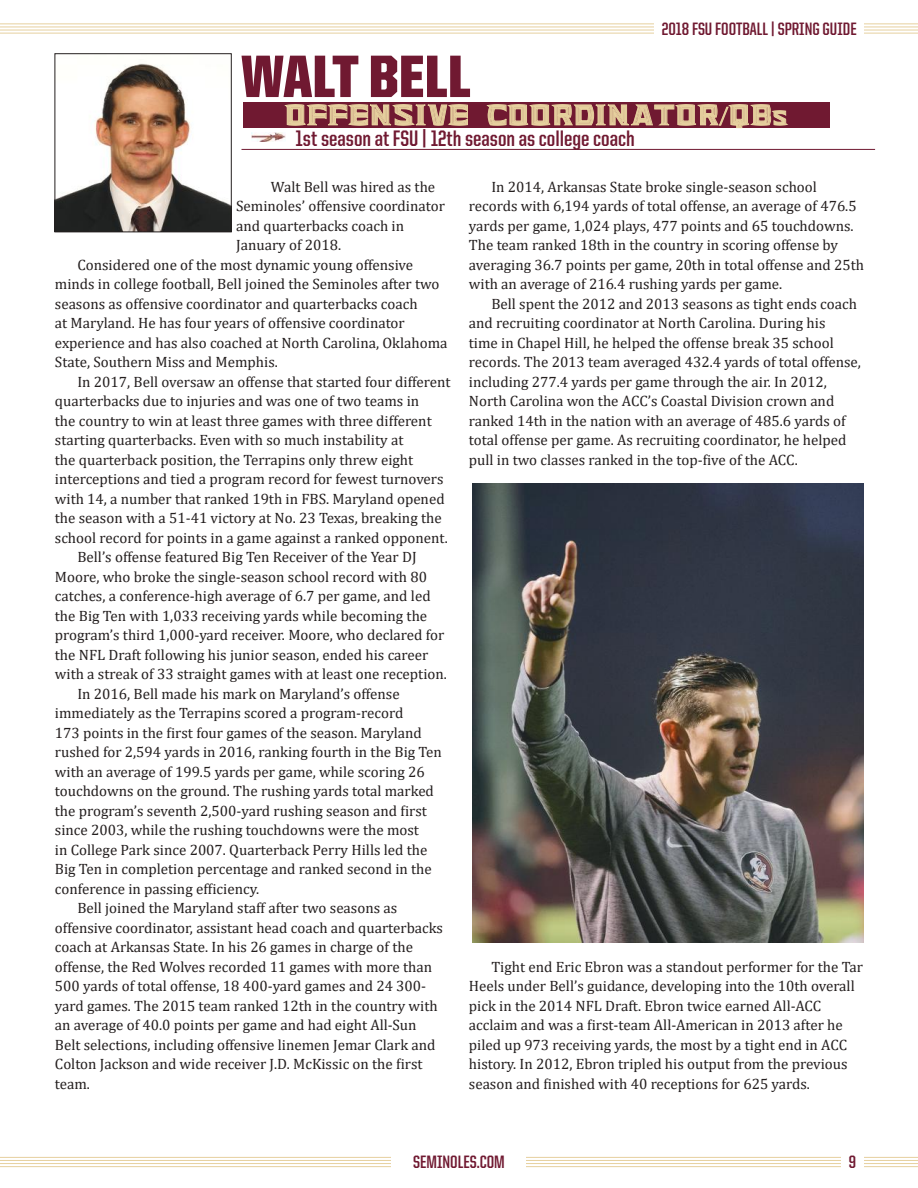
<style>
.page{position:relative;width:918px;height:1188px;background:#fff}
.page>*{position:absolute;margin:0;border:0;box-sizing:border-box;transform-origin:0 0}
.t1{font:900 60px "United Sans Cond";color:#701931;scale:1.1 1}
.t2{font:700 28.5px "Unconquered";letter-spacing:.02em;color:#e6d09e;scale:1.2 1}
.t3{font:700 22.5px "United Sans Cond";color:#701931}
.t4{font:700 18px "United Sans Cond";color:#701931}
.t5{font:15px/19.5px "Cambria";color:#241f1f}
.s1{font-family:"Times New Roman";font-weight:400;font-size:25.5px}
.s2{font-size:19.95px}
</style>
<div class="page">
<hr style="left:0;top:23px;width:918px;height:1px;background:#e6d09e">
<hr style="left:0;top:27px;width:918px;height:1px;background:#e6d09e">
<hr style="left:0;top:30px;width:918px;height:1px;background:#e6d09e">
<hr style="left:0;top:33px;width:918px;height:1px;background:#e6d09e">
<hr style="left:0;top:1157px;width:918px;height:1px;background:#e6d09e">
<hr style="left:0;top:1160px;width:918px;height:1px;background:#e6d09e">
<hr style="left:0;top:1163px;width:918px;height:1px;background:#e6d09e">
<hr style="left:0;top:1166px;width:918px;height:1px;background:#e6d09e">
<div style="left:654px;top:10px;width:210px;height:37px;background:#fff"></div>
<div style="left:841px;top:1134px;width:23px;height:54px;background:#fff"></div>
<div style="left:392px;top:1134px;width:134px;height:54px;background:#fff"></div>
<hr style="left:242px;top:149px;width:633px;height:1px;background:#701931">
<img style="left:57px;top:63px;width:173px;height:167px">
<div style="left:55px;top:53px;width:177px;height:179px;border:1px solid #241f1f"></div>
<img style="left:251px;top:132px;width:35px;height:10px">
<div style="left:243px;top:102px;width:586px;height:25px;background:#701931"></div>
<svg style="left:285px;top:104px;width:183px;height:24px"></svg>
<svg style="left:487px;top:104px;width:301px;height:46px"></svg>
<img style="left:472px;top:483px;width:392px;height:460px">
<p class="t4" style="left:662px;top:20px;width:196px">2018 FSU FOOTBALL | SPRING GUIDE</p>
<h1 class="t1" style="left:242px;top:45px;width:210px">WALT BELL</h1>
<h3 class="t3" style="left:296px;top:127px;width:341px">1st season at FSU | 12th season as college coach</h3>
<p class="t5" style="left:271px;top:177px;width:166px">Walt Bell was hired as the</p>
<p class="t5" style="left:236px;top:197px;width:210px">Seminoles’ offensive coordinator</p>
<p class="t5" style="left:236px;top:216px;width:170px">and quarterbacks coach in</p>
<p class="t5" style="left:236px;top:236px;width:107px">January of 2018.</p>
<p class="t5" style="left:77px;top:255px;width:337px">Considered one of the most dynamic young offensive</p>
<p class="t5" style="left:55px;top:275px;width:386px">minds in college football, Bell joined the Seminoles after two</p>
<p class="t5" style="left:55px;top:294px;width:364px">seasons as offensive coordinator and quarterbacks coach</p>
<p class="t5" style="left:55px;top:314px;width:351px">at Maryland. He has four years of offensive coordinator</p>
<p class="t5" style="left:55px;top:333px;width:394px">experience and has also coached at North Carolina, Oklahoma</p>
<p class="t5" style="left:55px;top:353px;width:224px">State, Southern Miss and Memphis.</p>
<p class="t5" style="left:77px;top:372px;width:375px">In 2017, Bell oversaw an offense that started four different</p>
<p class="t5" style="left:55px;top:392px;width:366px">quarterbacks due to injuries and was one of two teams in</p>
<p class="t5" style="left:55px;top:411px;width:378px">the country to win at least three games with three different</p>
<p class="t5" style="left:55px;top:431px;width:350px">starting quarterbacks. Even with so much instability at</p>
<p class="t5" style="left:55px;top:450px;width:360px">the quarterback position, the Terrapins only threw eight</p>
<p class="t5" style="left:55px;top:470px;width:390px">interceptions and tied a program record for fewest turnovers</p>
<p class="t5" style="left:55px;top:489px;width:391px">with 14, a number that ranked 19th in FBS. Maryland opened</p>
<p class="t5" style="left:55px;top:509px;width:388px">the season with a 51-41 victory at No. 23 Texas, breaking the</p>
<p class="t5" style="left:55px;top:528px;width:394px">school record for points in a game against a ranked opponent.</p>
<p class="t5" style="left:77px;top:548px;width:341px">Bell’s offense featured Big Ten Receiver of the Year DJ</p>
<p class="t5" style="left:55px;top:567px;width:374px">Moore, who broke the single-season school record with 80</p>
<p class="t5" style="left:55px;top:587px;width:377px">catches, a conference-high average of 6.7 per game, and led</p>
<p class="t5" style="left:55px;top:606px;width:374px">the Big Ten with 1,033 receiving yards while becoming the</p>
<p class="t5" style="left:55px;top:626px;width:391px">program’s third 1,000-yard receiver. Moore, who declared for</p>
<p class="t5" style="left:55px;top:645px;width:375px">the NFL Draft following his junior season, ended his career</p>
<p class="t5" style="left:55px;top:665px;width:394px">with a streak of 33 straight games with at least one reception.</p>
<p class="t5" style="left:77px;top:684px;width:324px">In 2016, Bell made his mark on Maryland’s offense</p>
<p class="t5" style="left:55px;top:704px;width:350px">immediately as the Terrapins scored a program-record</p>
<p class="t5" style="left:55px;top:723px;width:368px">173 points in the first four games of the season. Maryland</p>
<p class="t5" style="left:55px;top:743px;width:389px">rushed for 2,594 yards in 2016, ranking fourth in the Big Ten</p>
<p class="t5" style="left:55px;top:762px;width:372px">with an average of 199.5 yards per game, while scoring 26</p>
<p class="t5" style="left:55px;top:782px;width:381px">touchdowns on the ground. The rushing yards total marked</p>
<p class="t5" style="left:55px;top:801px;width:374px">the program’s seventh 2,500-yard rushing season and first</p>
<p class="t5" style="left:55px;top:821px;width:366px">since 2003, while the rushing touchdowns were the most</p>
<p class="t5" style="left:55px;top:840px;width:374px">in College Park since 2007. Quarterback Perry Hills led the</p>
<p class="t5" style="left:55px;top:860px;width:378px">Big Ten in completion percentage and ranked second in the</p>
<p class="t5" style="left:55px;top:879px;width:206px">conference in passing efficiency.</p>
<p class="t5" style="left:77px;top:899px;width:321px">Bell joined the Maryland staff after two seasons as</p>
<p class="t5" style="left:55px;top:918px;width:390px">offensive coordinator, assistant head coach and quarterbacks</p>
<p class="t5" style="left:55px;top:938px;width:360px">coach at Arkansas State. In his 26 games in charge of the</p>
<p class="t5" style="left:55px;top:957px;width:379px">offense, the Red Wolves recorded 11 games with more than</p>
<p class="t5" style="left:55px;top:977px;width:373px">500 yards of total offense, 18 400-yard games and 24 300-</p>
<p class="t5" style="left:55px;top:996px;width:384px">yard games. The 2015 team ranked 12th in the country with</p>
<p class="t5" style="left:55px;top:1016px;width:363px">an average of 40.0 points per game and had eight All-Sun</p>
<p class="t5" style="left:55px;top:1035px;width:382px">Belt selections, including offensive linemen Jemar Clark and</p>
<p class="t5" style="left:55px;top:1055px;width:369px">Colton Jackson and wide receiver J.D. McKissic on the first</p>
<p class="t5" style="left:55px;top:1074px;width:37px">team.</p>
<h2 class="t2" style="left:285px;top:104px;width:420px">OFFENSIVE COORDINATOR<span class="s1">/</span>QB<span class="s2">s</span></h2>
<p class="t5" style="left:469px;top:177px;width:397px;text-indent:22px">In 2014, Arkansas State broke single-season school records with 6,194 yards of total offense, an average of 476.5 yards per game, 1,024 plays, 477 points and 65 touchdowns.<br>The team ranked 18th in the country in scoring offense by averaging 36.7 points per game, 20th in total offense and 25th with an average of 216.4 rushing yards per game.</p>
<p class="t5" style="left:469px;top:294px;width:394px;text-indent:22px">Bell spent the 2012 and 2013 seasons as tight ends coach and recruiting coordinator at North Carolina. During his<br>time in Chapel Hill, he helped the offense break 35 school records. The 2013 team averaged 432.4 yards of total offense, including 277.4 yards per game through the air. In 2012, North Carolina won the ACC’s Coastal Division crown and ranked 14th in the nation with an average of 485.6 yards of total offense per game. As recruiting coordinator, he helped pull in two classes ranked in the top-five of the ACC.</p>
<p class="t5" style="left:469px;top:957px;width:396px;text-indent:22px">Tight end Eric Ebron was a standout performer for the Tar Heels under Bell’s guidance, developing into the 10th overall pick in the 2014 NFL Draft. Ebron twice earned All-ACC acclaim and was a first-team All-American in 2013 after he piled up 973 receiving yards, the most by a tight end in ACC history. In 2012, Ebron tripled his output from the previous season and finished with 40 receptions for 625 yards.</p>
<p class="t4" style="left:413px;top:1152px;width:93px">SEMINOLES.COM</p>
<p class="t4" style="left:849px;top:1152px;width:9px">9</p>
</div>
